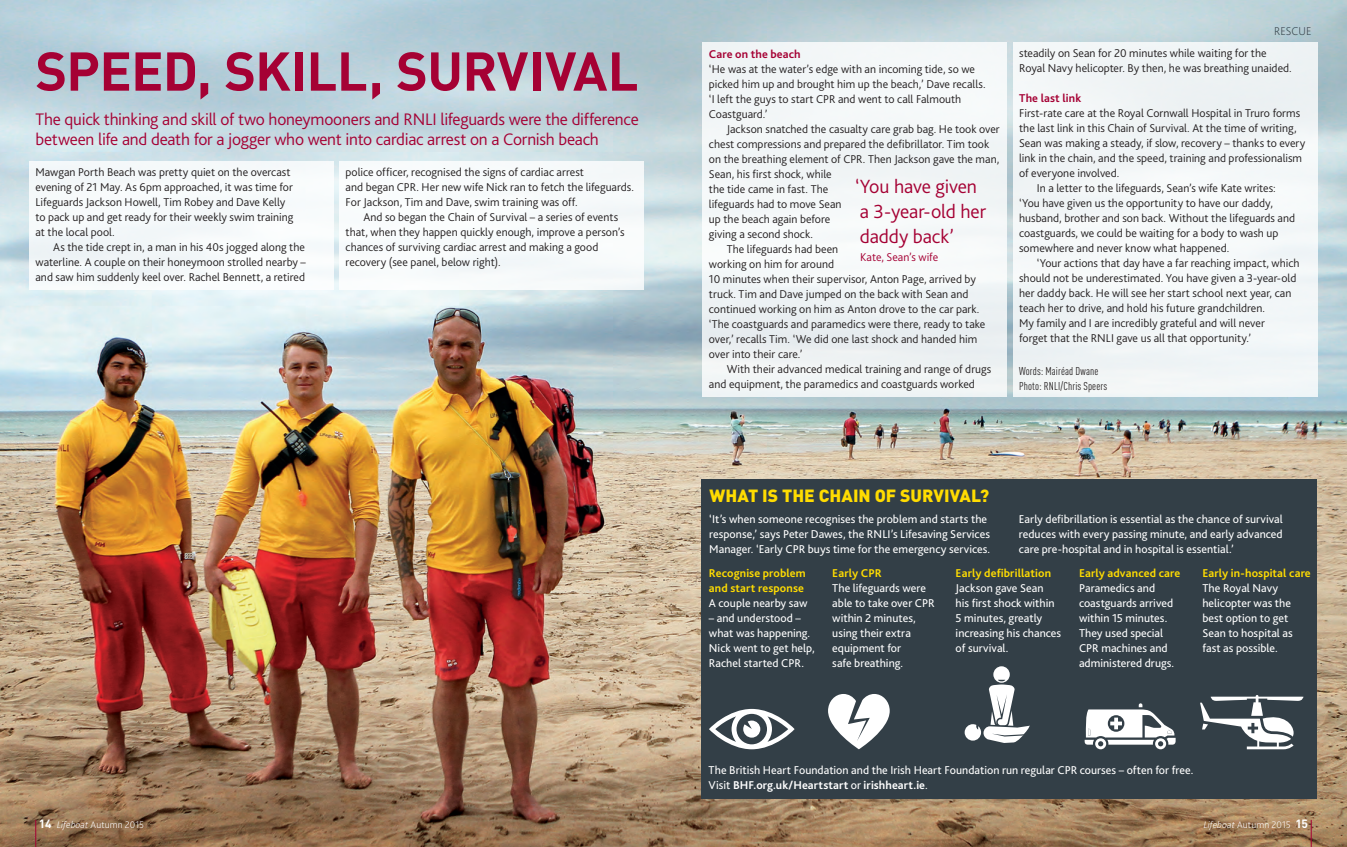
<style>
.page{position:relative;width:1347px;height:847px;background:#fff}
.page>*{position:absolute;margin:0;border:0;box-sizing:border-box;transform-origin:0 0}
.Header_Din{font:700 53.75px "DINOT";letter-spacing:-.015em;color:#a50134}
.t1{font:300 20px/25px "Bliss 2";letter-spacing:-.005em;color:#a50134}
.Intro_copy{font:300 17.5px/20px "Bliss 2";letter-spacing:-.015em;color:#a50134}
.Sub_Head_3_Din{font:900 17.5px "DINOT";color:#ffdc01}
.Body_Indent{font:300 11.88px/15px "Bliss 2";color:#231f20}
.Rev_Body{font:11.88px/15px "Bliss 2";color:#fff}
.Body{font:300 11.88px/15px "Bliss 2";color:#231f20}
.Body_Sub_head{font:700 11.88px/15px "Bliss 2";letter-spacing:.01em;color:#ffdc01}
.Rev_Body-2{font:700 11.88px "Bliss 2";letter-spacing:.01em;color:#fff}
.Body_Sub_head-2{font:700 11.88px "Bliss 2";letter-spacing:.01em;color:#a50134}
.Body-2{font:300 11.88px "Bliss 2";letter-spacing:-.005em;color:#a50134}
.t2{font:200 11.88px "Bliss 2";letter-spacing:.005em;color:#333f47}
.Sign_off{font:condensed 11.25px/15px "DINOT";letter-spacing:.01em;color:#231f20}
.t3{font:200 10px "Bliss 2";letter-spacing:.005em;color:#fff}
.s1{font-weight:400}
.s2{font-family:"DINOT";font-weight:700;font-size:11.88px}
.s3{font-style:italic}
</style>
<div class="page">
<img style="left:0;top:0;width:1346px;height:847px">
<div style="left:702px;top:43px;width:304px;height:354px;background:#f2f6f7"></div>
<div style="left:1012px;top:43px;width:305px;height:354px;background:#f2f6f7"></div>
<svg style="left:35px;top:820px;width:1px;height:27px"></svg>
<svg style="left:1310px;top:820px;width:1px;height:27px"></svg>
<div style="left:29px;top:161px;width:305px;height:129px;background:#f6fafb"></div>
<div style="left:339px;top:161px;width:305px;height:129px;background:#f8fbfb"></div>
<div style="left:702px;top:479px;width:614px;height:320px;background:#333f47"></div>
<svg style="left:1084px;top:703px;width:91px;height:46px"></svg>
<svg style="left:1200px;top:695px;width:103px;height:54px"></svg>
<svg style="left:709px;top:709px;width:85px;height:40px"></svg>
<svg style="left:828px;top:694px;width:61px;height:55px"></svg>
<svg style="left:964px;top:666px;width:66px;height:77px"></svg>
<p class="Header_Din" style="left:35px;top:36px;width:604px">SPEED, SKILL, SURVIVAL</p>
<p class="Intro_copy" style="left:35px;top:109px;width:605px">The quick thinking and skill of two honeymooners and RNLI lifeguards were the difference between life and death for a jogger who went into cardiac arrest on a Cornish beach</p>
<p class="Body_Indent" style="left:345px;top:164px;width:290px">police officer, recognised the signs of cardiac arrest<br>and began CPR. Her new wife Nick ran to fetch the lifeguards.<br>For Jackson, Tim and Dave, swim training was off.</p>
<p class="Body_Indent" style="left:345px;top:209px;width:280px;text-indent:18px">And so began the Chain of Survival – a series of events that, when they happen quickly enough, improve a person’s chances of surviving cardiac arrest and making a good recovery (see panel, below right).</p>
<p class="Body" style="left:35px;top:164px;width:259px">Mawgan Porth Beach was pretty quiet on the overcast evening of 21 May. As 6pm approached, it was time for Lifeguards Jackson Howell, Tim Robey and Dave Kelly to pack up and get ready for their weekly swim training at the local pool.</p>
<p class="Body_Indent" style="left:35px;top:239px;width:272px;text-align:justify;text-indent:18px">As the tide crept in, a man in his 40s jogged along the waterline. A couple on their honeymoon strolled nearby – and saw him suddenly keel over. Rachel Bennett, a retired</p>
<p class="Body_Sub_head-2" style="left:709px;top:47px;width:93px">Care on the beach</p>
<p class="Body" style="left:709px;top:62px;width:278px">‘He was at the water’s edge with an incoming tide, so we picked him up and brought him up the beach,’ Dave recalls. ‘I left the guys to start CPR and went to call Falmouth Coastguard.’</p>
<p class="Body_Indent" style="left:709px;top:122px;width:292px;text-indent:18px">Jackson snatched the casualty care grab bag. He took over chest compressions and prepared the defibrillator. Tim took on the breathing element of CPR. Then Jackson gave the man, Sean, his first shock, while<br>the tide came in fast. The<br>lifeguards had to move Sean<br>up the beach again before<br>giving a second shock.</p>
<p class="Body_Indent" style="left:709px;top:242px;width:278px;text-indent:18px">The lifeguards had been<br>working on him for around<br>10 minutes when their supervisor, Anton Page, arrived by truck. Tim and Dave jumped on the back with Sean and continued working on him as Anton drove to the car park. ‘The coastguards and paramedics were there, ready to take over,’ recalls Tim. ‘We did one last shock and handed him over into their care.’</p>
<p class="Body_Indent" style="left:709px;top:362px;width:284px;text-indent:18px">With their advanced medical training and range of drugs and equipment, the paramedics and coastguards worked</p>
<p class="t1" style="left:855px;top:173px;width:133px">‘You have given a 3-year-old her daddy back’</p>
<p class="Body-2" style="left:860px;top:250px;width:79px">Kate, Sean’s wife</p>
<p class="t2" style="left:1274px;top:24px;width:39px">RESCUE</p>
<p class="Body_Indent" style="left:1019px;top:45px;width:274px">steadily on Sean for 20 minutes while waiting for the<br>Royal Navy helicopter. By then, he was breathing unaided.</p>
<p class="Body_Sub_head-2" style="left:1019px;top:90px;width:64px">The last link</p>
<p class="Body" style="left:1019px;top:105px;width:288px">First-rate care at the Royal Cornwall Hospital in Truro forms the last link in this Chain of Survival. At the time of writing, Sean was making a steady, if slow, recovery – thanks to every link in the chain, and the speed, training and professionalism of everyone involved.</p>
<p class="Body_Indent" style="left:1019px;top:180px;width:277px;text-indent:18px">In a letter to the lifeguards, Sean’s wife Kate writes: ‘You have given us the opportunity to have our daddy, husband, brother and son back. Without the lifeguards and coastguards, we could be waiting for a body to wash up somewhere and never know what happened.</p>
<p class="Body_Indent" style="left:1019px;top:255px;width:282px;text-indent:18px">‘Your actions that day have a far reaching impact, which should not be underestimated. You have given a 3-year-old her daddy back. He will see her start school next year, can teach her to drive, and hold his future grandchildren.<br>My family and I are incredibly grateful and will never<br>forget that the RNLI gave us all that opportunity.’</p>
<p class="Sign_off" style="left:1019px;top:364px;width:90px">Words: Mairéad Dwane<br>Photo: RNLI/Chris Speers</p>
<p class="Sub_Head_3_Din" style="left:709px;top:484px;width:281px">WHAT IS THE CHAIN OF SURVIVAL?</p>
<p class="Rev_Body" style="left:709px;top:512px;width:282px">‘It’s when someone recognises the problem and starts the response,’ says Peter Dawes, the RNLI’s Lifesaving Services<br>Manager. ‘Early CPR buys time for the emergency services.</p>
<p class="Rev_Body" style="left:1019px;top:512px;width:265px;text-align:justify">Early defibrillation is essential as the chance of survival reduces with every passing minute, and early advanced care pre-hospital and in hospital is essential.’</p>
<p class="Body_Sub_head" style="left:709px;top:566px;width:98px">Recognise problem and start response</p>
<p class="Rev_Body" style="left:709px;top:596px;width:100px">A couple nearby saw</p>
<p class="Rev_Body" style="left:709px;top:611px;width:107px">– and understood – what was happening.<br>Nick went to get help,<br>Rachel started CPR.</p>
<p class="Body_Sub_head" style="left:832px;top:566px;width:51px">Early CPR</p>
<p class="Rev_Body" style="left:832px;top:581px;width:104px">The lifeguards were able to take over CPR within 2 minutes, using their extra equipment for<br>safe breathing.</p>
<p class="Body_Sub_head" style="left:955px;top:566px;width:97px">Early defibrillation</p>
<p class="Rev_Body" style="left:955px;top:581px;width:107px">Jackson gave Sean<br>his first shock within<br>5 minutes, greatly increasing his chances of survival.</p>
<p class="Body_Sub_head" style="left:1079px;top:566px;width:103px">Early advanced care</p>
<p class="Rev_Body" style="left:1079px;top:580px;width:97px">Paramedics and coastguards arrived within 15 minutes.<br>They used special<br>CPR machines and administered drugs.</p>
<p class="Body_Sub_head" style="left:1202px;top:566px;width:110px">Early in-hospital care</p>
<p class="Rev_Body" style="left:1202px;top:580px;width:92px">The Royal Navy helicopter was the best option to get<br>Sean to hospital as fast as possible.</p>
<p class="Rev_Body" style="left:708px;top:762px;width:486px">The British Heart Foundation and the Irish Heart Foundation run regular CPR courses – often for free.</p>
<p class="Rev_Body-2" style="left:708px;top:778px;width:221px"><span class="s1">Visit</span> BHF.org.uk/Heartstart <span class="s1">or</span> irishheart.ie<span class="s1">.</span></p>
<p class="t3" style="left:39px;top:819px;width:107px"><span class="s2">14</span> <span class="s3">Lifeboat</span> Autumn 2015</p>
<p class="t3" style="left:1203px;top:819px;width:106px"><span class="s3">Lifeboat</span> Autumn 2015 <span class="s2">15</span></p>
</div>
